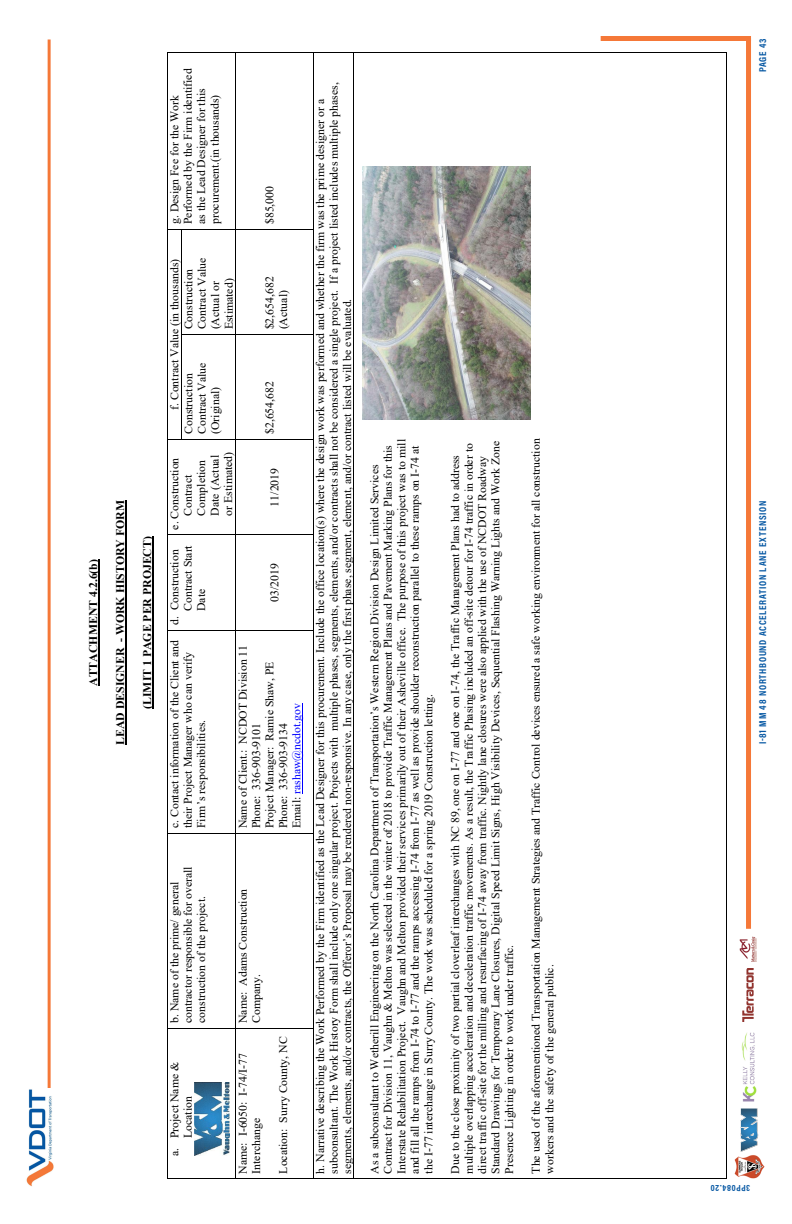
<style>
.page{position:relative;width:792px;height:1224px;background:#fff}
.page>*{position:absolute;margin:0;border:0;box-sizing:border-box;transform-origin:0 0}
.t1{font:11.7px/13.5px "Times New Roman";color:#000}
.t2{font:700 11.7px "Times New Roman";color:#000}
.t3{font:700 10px "Acumin Pro Cond";letter-spacing:.07em;color:#0557a3}
.t4{font:700 9px "Acumin Pro Cond";letter-spacing:.07em;color:#0557a3}
.s1{color:#00f}
</style>
<div class="page">
<img style="left:740px;top:1109px;width:19px;height:43px">
<img style="left:742px;top:1032px;width:14px;height:69px">
<img style="left:734px;top:1155px;width:30px;height:24px">
<div style="left:601px;top:36px;width:150px;height:5px;background:#f57838"></div>
<div style="left:746px;top:38px;width:5px;height:891px;background:#f57838"></div>
<hr style="left:48px;top:39px;width:3px;height:1050px;background:#f57838">
<img style="left:26px;top:1089px;width:28px;height:98px">
<img style="left:742px;top:969px;width:12px;height:52px">
<img style="left:740px;top:937px;width:17px;height:25px">
<hr style="left:99px;top:559px;width:1px;height:127px;background:#000">
<hr style="left:125px;top:500px;width:2px;height:245px;background:#000">
<hr style="left:152px;top:536px;width:1px;height:173px;background:#000">
<hr style="left:167px;top:1029px;width:1px;height:150px;background:#000">
<hr style="left:167px;top:834px;width:1px;height:194px;background:#000">
<hr style="left:167px;top:631px;width:1px;height:202px;background:#000">
<hr style="left:167px;top:535px;width:1px;height:95px;background:#000">
<hr style="left:167px;top:440px;width:1px;height:95px;background:#000">
<hr style="left:167px;top:230px;width:1px;height:209px;background:#000">
<hr style="left:167px;top:53px;width:1px;height:176px;background:#000">
<svg style="left:167px;top:1028px;width:14px;height:1px"></svg>
<svg style="left:167px;top:833px;width:14px;height:1px"></svg>
<svg style="left:167px;top:630px;width:14px;height:1px"></svg>
<svg style="left:167px;top:439px;width:14px;height:1px"></svg>
<hr style="left:181px;top:335px;width:1px;height:104px;background:#000">
<hr style="left:181px;top:230px;width:1px;height:104px;background:#000">
<svg style="left:167px;top:229px;width:14px;height:1px"></svg>
<hr style="left:181px;top:1179px;width:54px;height:1px;background:#000">
<hr style="left:181px;top:1028px;width:54px;height:1px;background:#000">
<hr style="left:181px;top:833px;width:54px;height:1px;background:#000">
<hr style="left:181px;top:630px;width:54px;height:1px;background:#000">
<hr style="left:181px;top:535px;width:54px;height:1px;background:#000">
<hr style="left:181px;top:439px;width:54px;height:1px;background:#000">
<hr style="left:181px;top:334px;width:54px;height:1px;background:#000">
<hr style="left:181px;top:229px;width:54px;height:1px;background:#000">
<hr style="left:181px;top:53px;width:54px;height:1px;background:#000">
<hr style="left:302px;top:703px;width:1px;height:91px;background:#00f">
<hr style="left:235px;top:1029px;width:1px;height:150px;background:#000">
<hr style="left:235px;top:834px;width:1px;height:194px;background:#000">
<hr style="left:235px;top:631px;width:1px;height:202px;background:#000">
<hr style="left:235px;top:535px;width:1px;height:95px;background:#000">
<hr style="left:235px;top:440px;width:1px;height:95px;background:#000">
<hr style="left:235px;top:335px;width:1px;height:104px;background:#000">
<hr style="left:235px;top:230px;width:1px;height:104px;background:#000">
<hr style="left:235px;top:53px;width:1px;height:176px;background:#000">
<hr style="left:236px;top:1179px;width:77px;height:1px;background:#000">
<hr style="left:236px;top:1028px;width:77px;height:1px;background:#000">
<hr style="left:236px;top:833px;width:77px;height:1px;background:#000">
<hr style="left:236px;top:630px;width:77px;height:1px;background:#000">
<hr style="left:236px;top:535px;width:77px;height:1px;background:#000">
<hr style="left:236px;top:439px;width:77px;height:1px;background:#000">
<hr style="left:236px;top:334px;width:77px;height:1px;background:#000">
<hr style="left:236px;top:229px;width:77px;height:1px;background:#000">
<hr style="left:236px;top:53px;width:77px;height:1px;background:#000">
<hr style="left:313px;top:1029px;width:1px;height:150px;background:#000">
<hr style="left:313px;top:834px;width:1px;height:194px;background:#000">
<hr style="left:313px;top:631px;width:1px;height:202px;background:#000">
<hr style="left:313px;top:535px;width:1px;height:95px;background:#000">
<hr style="left:313px;top:440px;width:1px;height:95px;background:#000">
<hr style="left:313px;top:335px;width:1px;height:104px;background:#000">
<hr style="left:313px;top:230px;width:1px;height:104px;background:#000">
<hr style="left:313px;top:53px;width:1px;height:176px;background:#000">
<hr style="left:313px;top:1179px;width:41px;height:1px;background:#000">
<hr style="left:313px;top:53px;width:41px;height:1px;background:#000">
<hr style="left:354px;top:53px;width:1px;height:1126px;background:#000">
<hr style="left:354px;top:1179px;width:372px;height:1px;background:#000">
<hr style="left:726px;top:53px;width:1px;height:1126px;background:#000">
<hr style="left:354px;top:53px;width:372px;height:1px;background:#000">
<img style="left:194px;top:1082px;width:36px;height:74px">
<img style="left:363px;top:166px;width:167px;height:253px">
<p class="t2" style="left:85px;top:686px;width:128px;rotate:-90deg">ATTACHMENT 4.2.6(b)</p>
<p class="t2" style="left:112px;top:745px;width:246px;rotate:-90deg">LEAD DESIGNER - WORK HISTORY FORM</p>
<p class="t2" style="left:139px;top:709px;width:174px;rotate:-90deg">(LIMIT 1 PAGE PER PROJECT)</p>
<p class="t1" style="left:167px;top:224px;width:157px;rotate:-90deg">g. Design Fee for the Work<br>Performed by the Firm identified as the Lead Designer for this procurement.(in thousands)</p>
<p class="t1" style="left:181px;top:329px;width:73px;rotate:-90deg">Construction<br>Contract Value (Actual or<br>Estimated)</p>
<p class="t1" style="left:167px;top:410px;width:153px;rotate:-90deg">f. Contract Value (in thousands)</p>
<p class="t1" style="left:181px;top:434px;width:73px;rotate:-90deg">Construction<br>Contract Value (Original)</p>
<p class="t1" style="left:167px;top:516px;width:65px;text-indent:-14px;rotate:-90deg">e. Construction<br>Contract<br>Completion<br>Date (Actual or Estimated)</p>
<p class="t1" style="left:167px;top:611px;width:67px;text-indent:-14px;rotate:-90deg">d. Construction<br>Contract Start<br>Date</p>
<p class="t1" style="left:263px;top:224px;width:40px;rotate:-90deg">$85,000</p>
<p class="t1" style="left:263px;top:329px;width:54px;rotate:-90deg">$2,654,682 (Actual)</p>
<p class="t1" style="left:263px;top:434px;width:54px;rotate:-90deg">$2,654,682</p>
<p class="t1" style="left:267px;top:507px;width:40px;rotate:-90deg">11/2019</p>
<p class="t1" style="left:267px;top:602px;width:40px;rotate:-90deg">03/2019</p>
<p class="t1" style="left:167px;top:828px;width:189px;rotate:-90deg">c. Contact information of the Client and their Project Manager who can verify<br>Firm’s responsibilities.</p>
<p class="t1" style="left:167px;top:1023px;width:158px;rotate:-90deg">b. Name of the prime/ general contractor responsible for overall construction of the project.</p>
<p class="t1" style="left:167px;top:1138px;width:78px;text-indent:-18px;rotate:-90deg">a. Project Name &amp;<br>Location</p>
<p class="t1" style="left:236px;top:828px;width:185px;rotate:-90deg">Name of Client.: NCDOT Division 11<br>Phone: 336-903-9101<br>Project Manager: Ramie Shaw, PE<br>Phone: 336-903-9134<br>Email: <span class="s1">rashaw@ncdot.gov</span></p>
<p class="t1" style="left:236px;top:1023px;width:136px;rotate:-90deg">Name: Adams Construction<br>Company.</p>
<p class="t1" style="left:236px;top:1174px;width:122px;rotate:-90deg">Name: I-6050: I-74/I-77<br>Interchange</p>
<p class="t1" style="left:276px;top:1174px;width:139px;rotate:-90deg">Location: Surry County, NC</p>
<p class="t1" style="left:313px;top:1174px;width:1093px;rotate:-90deg">h. Narrative describing the Work Performed by the Firm identified as the Lead Designer for this procurement. Include the office location(s) where the design work was performed and whether the firm was the prime designer or a subconsultant. The Work History Form shall include only one singular project. Projects with multiple phases, segments, elements, and/or contracts shall not be considered a single project. If a project listed includes multiple phases, segments, elements, and/or contracts, the Offeror’s Proposal may be rendered non-responsive. In any case, only the first phase, segment, element, and/or contract listed will be evaluated.</p>
<p class="t1" style="left:368px;top:1174px;width:736px;rotate:-90deg">As a subconsultant to Wetherill Engineering on the North Carolina Department of Transportation’s Western Region Division Design Limited Services Contract for Division 11, Vaughn &amp; Melton was selected in the winter of 2018 to provide Traffic Management Plans and Pavement Marking Plans for this Interstate Rehabilitation Project. Vaughn and Melton provided their services primarily out of their Asheville office. The purpose of this project was to mill and fill all the ramps from I-74 to I-77 and the ramps accessing I-74 from I-77 as well as provide shoulder reconstruction parallel to these ramps on I-74 at the I-77 interchange in Surry County. The work was scheduled for a spring 2019 Construction letting.</p>
<p class="t1" style="left:448px;top:1174px;width:734px;rotate:-90deg">Due to the close proximity of two partial cloverleaf interchanges with NC 89, one on I-77 and one on I-74, the Traffic Management Plans had to address multiple overlapping acceleration and deceleration traffic movements. As a result, the Traffic Phasing included an off-site detour for I-74 traffic in order to direct traffic off-site for the milling and resurfacing of I-74 away from traffic. Nightly lane closures were also applied with the use of NCDOT Roadway Standard Drawings for Temporary Lane Closures, Digital Speed Limit Signs, High Visibility Devices, Sequential Flashing Warning Lights and Work Zone Presence Lighting in order to work under traffic.</p>
<p class="t1" style="left:529px;top:1174px;width:737px;rotate:-90deg">The used of the aforementioned Transportation Management Strategies and Traffic Control devices ensured a safe working environment for all construction workers and the safety of the general public.</p>
<p class="t3" style="left:756px;top:72px;width:35px;rotate:-90deg">PAGE 43</p>
<p class="t3" style="left:756px;top:744px;width:245px;rotate:-90deg">I-81 MM 48 NORTHBOUND ACCELERATION LANE EXTENSION</p>
<p class="t4" style="left:750px;top:1194px;width:41px;rotate:-180deg">3PP084.20</p>
</div>
